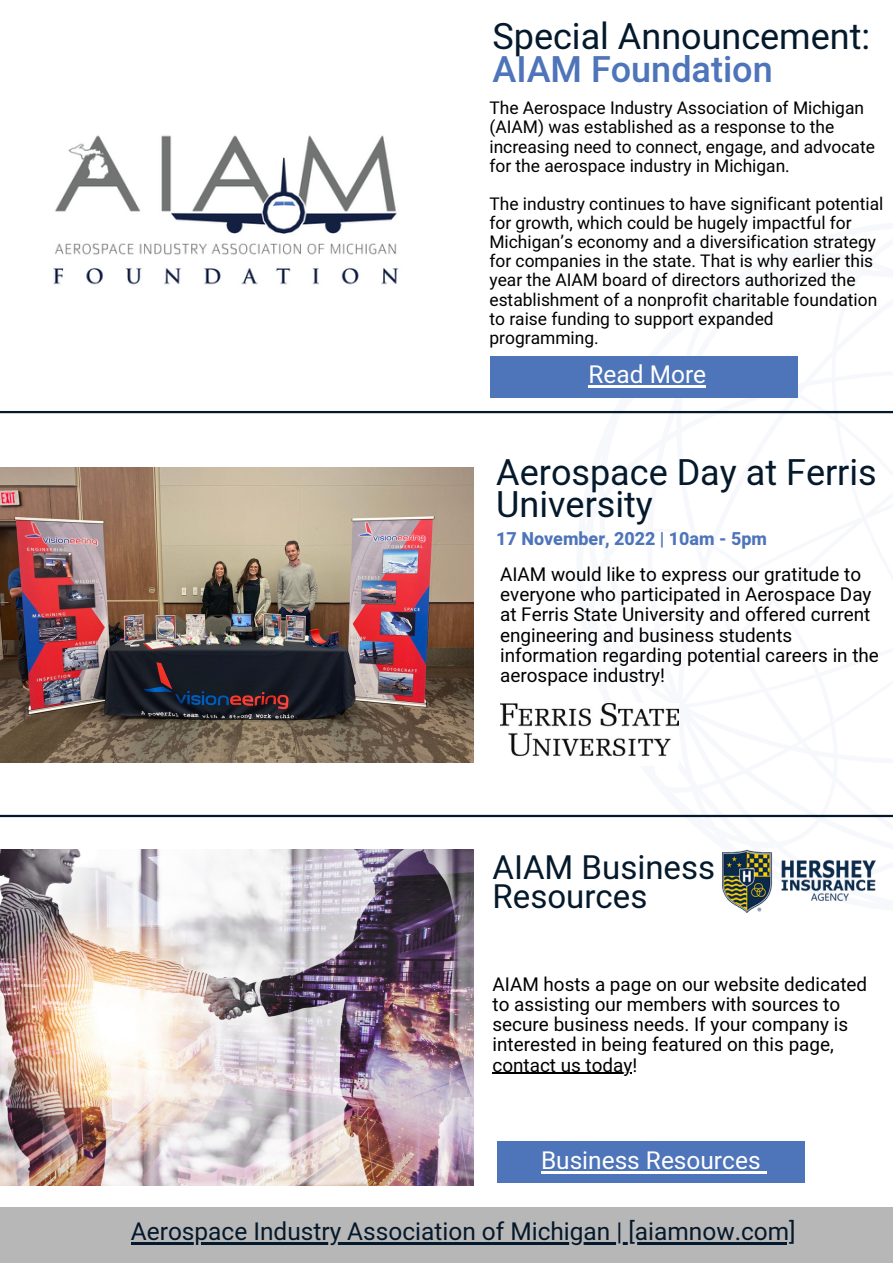
<style>
.page{position:relative;width:893px;height:1264px;background:#fff}
.page>*{position:absolute;margin:0;border:0;box-sizing:border-box;transform-origin:0 0}
.t1{font:36px/32.5px "Heebo";color:#04192b}
.t2{font:500 36px "Heebo";color:#4e74b9}
.t3{font:33px/29.2px "Heebo";color:#04192b}
.t4{font:24.45px "Heebo";color:#04192b}
.t5{font:24.45px "Heebo";color:#fff}
.t6{font:18.9px/20.2px "Heebo";color:#000}
.t7{font:800 17.85px "Heebo";color:#4e74b9}
.t8{font:17.4px/19px "Heebo";color:#000}
</style>
<div class="page">
<img style="left:0;top:467px;width:473px;height:295px">
<img style="left:0;top:849px;width:473px;height:336px">
<svg style="left:576px;top:356px;width:316px;height:535px"></svg>
<hr style="left:0;top:411px;width:892px;height:2px;background:#04192b">
<hr style="left:0;top:814px;width:892px;height:3px;background:#04192b">
<div style="left:496px;top:1141px;width:308px;height:41px;background:#4e74b9"></div>
<img style="left:722px;top:849px;width:153px;height:63px">
<div style="left:0;top:1207px;width:892px;height:55px;background:#b8b7b7"></div>
<img style="left:500px;top:704px;width:178px;height:61px">
<img style="left:53px;top:135px;width:346px;height:150px">
<hr style="left:492px;top:1072px;width:140px;height:1px;background:#000">
<hr style="left:541px;top:1171px;width:219px;height:2px;background:#fff">
<svg style="left:760px;top:1171px;width:6px;height:2px"></svg>
<hr style="left:131px;top:1242px;width:664px;height:2px;background:#04192b">
<div style="left:490px;top:356px;width:307px;height:41px;background:#4e74b9"></div>
<hr style="left:588px;top:386px;width:118px;height:2px;background:#fff">
<h1 class="t1" style="left:492px;top:22px;width:379px">Special Announcement:</h1>
<h1 class="t2" style="left:492px;top:44px;width:282px">AIAM Foundation</h1>
<p class="t8" style="left:489px;top:99px;width:387px">The Aerospace Industry Association of Michigan (AIAM) was established as a response to the increasing need to connect, engage, and advocate for the aerospace industry in Michigan.</p>
<p class="t8" style="left:489px;top:195px;width:395px">The industry continues to have significant potential for growth, which could be hugely impactful for Michigan’s economy and a diversification strategy for companies in the state. That is why earlier this year the AIAM board of directors authorized the establishment of a nonprofit charitable foundation to raise funding to support expanded programming.</p>
<h3 class="t5" style="left:588px;top:358px;width:119px">Read More</h3>
<h1 class="t1" style="left:496px;top:457px;width:382px">Aerospace Day at Ferris<br>University</h1>
<p class="t7" style="left:496px;top:526px;width:272px">17 November, 2022 | 10am - 5pm</p>
<p class="t6" style="left:500px;top:565px;width:380px">AIAM would like to express our gratitude to everyone who participated in Aerospace Day at Ferris State University and offered current engineering and business students information regarding potential careers in the aerospace industry!</p>
<h2 class="t3" style="left:492px;top:854px;width:224px">AIAM Business<br>Resources</h2>
<p class="t6" style="left:492px;top:974px;width:376px">AIAM hosts a page on our website dedicated to assisting our members with sources to secure business needs. If your company is interested in being featured on this page, contact us today!</p>
<h3 class="t5" style="left:541px;top:1143px;width:221px">Business Resources</h3>
<h3 class="t4" style="left:131px;top:1214px;width:666px">Aerospace Industry Association of Michigan | [aiamnow.com]</h3>
</div>
